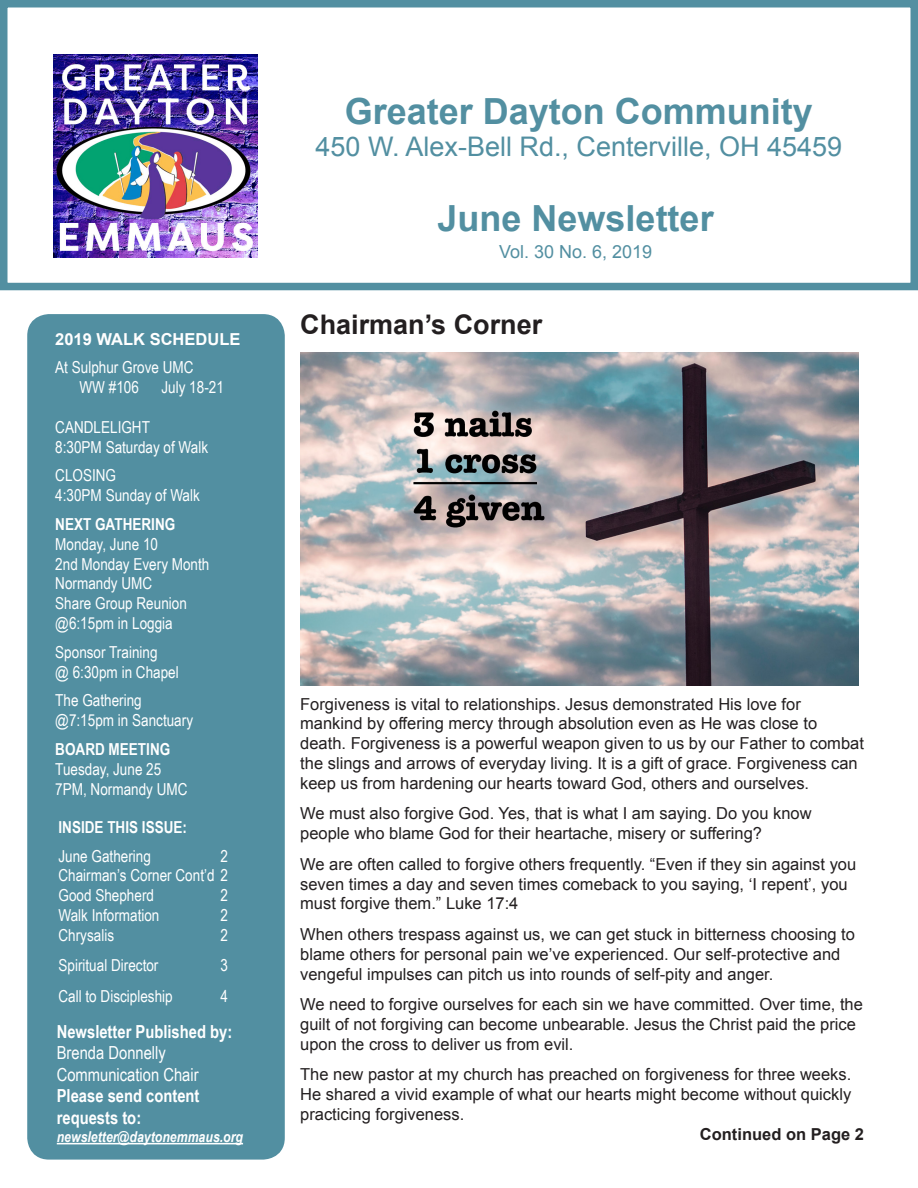
<style>
.page{position:relative;width:918px;height:1188px;background:#fff}
.page>*{position:absolute;margin:0;border:0;box-sizing:border-box;transform-origin:0 0}
.t1{font:700 36px "Arial";color:#528fa1}
.t2{font:27px "Arial";color:#528fa1}
.t3{font:700 27px "Arial";color:#231f20}
.t4{font:700 18px "Arial Narrow";color:#fff}
.t5{font:18px "Arial Narrow";color:#fff}
.t6{font:18px "Arial";color:#528fa1}
.t7{font:16.5px/19.8px "Arial";color:#231f20}
.t8{font:16.5px/19.8px "Arial Narrow";color:#fff}
.t9{font:700 16.5px "Arial Narrow";color:#fff}
.t10{font:700 16.5px "Arial";color:#fff}
.t11{font:700 16.5px "Arial";color:#231f20}
.t12{font:italic 700 15px "Arial Narrow";color:#fff}
</style>
<div class="page">
<div style="left:0;top:0;width:918px;height:290px;border:8px solid #528fa1"></div>
<div style="left:31px;top:318px;width:250px;height:838px;background:#528fa1;border-radius:18px"></div>
<div style="left:27px;top:314px;width:258px;height:846px;border:8px solid #528fa1;border-radius:18px"></div>
<img style="left:53px;top:54px;width:204px;height:204px">
<hr style="left:57px;top:1143px;width:186px;height:1px;background:#fff">
<img style="left:300px;top:352px;width:559px;height:334px">
<p class="t10" style="left:55px;top:328px;width:187px">2019 WALK SCHEDULE</p>
<p class="t8" style="left:55px;top:357px;width:140px">At Sulphur Grove UMC</p>
<p class="t8" style="left:80px;top:377px;width:61px">WW #106</p>
<p class="t8" style="left:162px;top:377px;width:64px">July 18-21</p>
<p class="t8" style="left:55px;top:417px;width:96px">CANDLELIGHT</p>
<p class="t8" style="left:55px;top:436px;width:154px">8:30PM Saturday of Walk</p>
<p class="t8" style="left:55px;top:465px;width:62px">CLOSING</p>
<p class="t8" style="left:55px;top:485px;width:146px">4:30PM Sunday of Walk</p>
<p class="t9" style="left:55px;top:512px;width:122px">NEXT GATHERING</p>
<p class="t8" style="left:55px;top:534px;width:104px">Monday, June 10</p>
<p class="t8" style="left:55px;top:553px;width:156px">2nd Monday Every Month</p>
<p class="t8" style="left:55px;top:573px;width:98px">Normandy UMC</p>
<p class="t8" style="left:55px;top:593px;width:133px">Share Group Reunion</p>
<p class="t8" style="left:55px;top:613px;width:119px">@6:15pm in Loggia</p>
<p class="t8" style="left:55px;top:642px;width:104px">Sponsor Training</p>
<p class="t8" style="left:55px;top:661px;width:125px">@ 6:30pm in Chapel</p>
<p class="t8" style="left:55px;top:690px;width:88px">The Gathering</p>
<p class="t8" style="left:55px;top:710px;width:139px">@7:15pm in Sanctuary</p>
<p class="t9" style="left:55px;top:737px;width:117px">BOARD MEETING</p>
<p class="t8" style="left:55px;top:759px;width:108px">Tuesday, June 25</p>
<p class="t8" style="left:55px;top:778px;width:134px">7PM, Normandy UMC</p>
<p class="t9" style="left:58px;top:815px;width:130px">INSIDE THIS ISSUE:</p>
<p class="t8" style="left:58px;top:845px;width:94px">June Gathering</p>
<p class="t8" style="left:220px;top:845px;width:9px">2</p>
<p class="t8" style="left:58px;top:865px;width:171px">Chairman’s Corner Cont’d 2<br>Good Shepherd</p>
<p class="t8" style="left:220px;top:885px;width:9px">2</p>
<p class="t8" style="left:58px;top:905px;width:103px">Walk Information</p>
<p class="t8" style="left:220px;top:905px;width:9px">2</p>
<p class="t8" style="left:58px;top:924px;width:57px">Chrysalis</p>
<p class="t8" style="left:220px;top:924px;width:9px">2</p>
<p class="t8" style="left:58px;top:955px;width:101px">Spiritual Director</p>
<p class="t8" style="left:220px;top:955px;width:9px">3</p>
<p class="t8" style="left:58px;top:986px;width:116px">Call to Discipleship</p>
<p class="t8" style="left:220px;top:986px;width:9px">4</p>
<p class="t4" style="left:57px;top:1018px;width:177px">Newsletter Published by:</p>
<p class="t5" style="left:57px;top:1040px;width:111px">Brenda Donnelly</p>
<p class="t5" style="left:57px;top:1061px;width:143px">Communication Chair</p>
<p class="t4" style="left:57px;top:1083px;width:144px">Please send content</p>
<p class="t4" style="left:57px;top:1104px;width:86px">requests to:</p>
<p class="t12" style="left:57px;top:1125px;width:188px">newsletter@daytonemmaus.org</p>
<p class="t1" style="left:345px;top:87px;width:470px">Greater Dayton Community</p>
<p class="t2" style="left:316px;top:129px;width:528px">450 W. Alex-Bell Rd., Centerville, OH 45459</p>
<p class="t1" style="left:438px;top:195px;width:278px">June Newsletter</p>
<p class="t6" style="left:499px;top:240px;width:155px">Vol. 30 No. 6, 2019</p>
<p class="t3" style="left:300px;top:306px;width:244px">Chairman’s Corner</p>
<p class="t7" style="left:300px;top:694px;width:502px">Forgiveness is vital to relationships. Jesus demonstrated His love for</p>
<p class="t7" style="left:300px;top:714px;width:565px">mankind by offering mercy through absolution even as He was close to death. Forgiveness is a powerful weapon given to us by our Father to combat the slings and arrows of everyday living. It is a gift of grace. Forgiveness can keep us from hardening our hearts toward God, others and ourselves.</p>
<p class="t7" style="left:300px;top:804px;width:513px">We must also forgive God. Yes, that is what I am saying. Do you know</p>
<p class="t7" style="left:300px;top:824px;width:463px">people who blame God for their heartache, misery or suffering?</p>
<p class="t7" style="left:300px;top:854px;width:558px">We are often called to forgive others frequently. “Even if they sin against you seven times a day and seven times comeback to you saying, ‘I repent’, you must forgive them.” Luke 17:4</p>
<p class="t7" style="left:300px;top:925px;width:556px">When others trespass against us, we can get stuck in bitterness choosing to blame others for personal pain we’ve experienced. Our self-protective and vengeful impulses can pitch us into rounds of self-pity and anger.</p>
<p class="t7" style="left:300px;top:995px;width:564px">We need to forgive ourselves for each sin we have committed. Over time, the guilt of not forgiving can become unbearable. Jesus the Christ paid the price upon the cross to deliver us from evil.</p>
<p class="t7" style="left:300px;top:1065px;width:553px;text-align:justify">The new pastor at my church has preached on forgiveness for three weeks.<br>He shared a vivid example of what our hearts might become without quickly practicing forgiveness.</p>
<p class="t11" style="left:700px;top:1123px;width:166px">Continued on Page 2</p>
</div>
